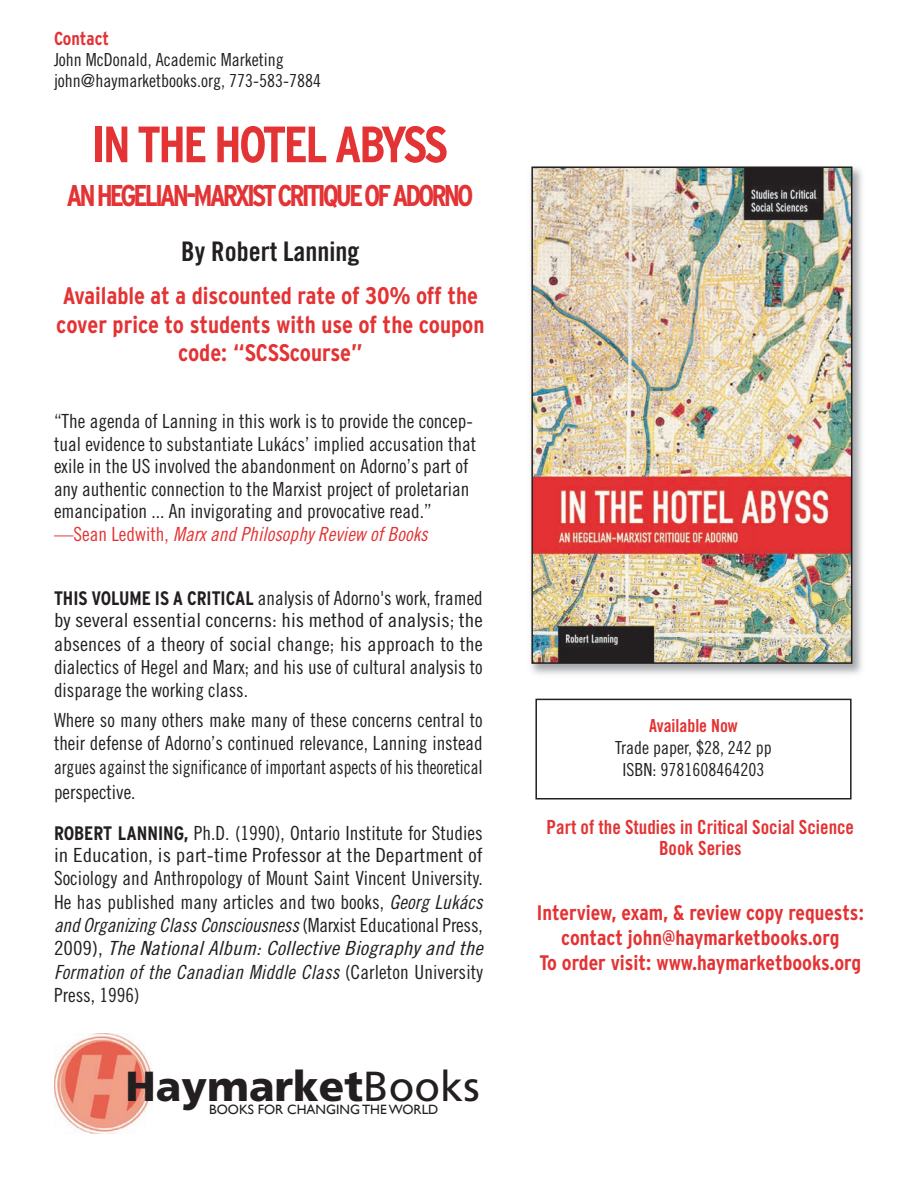
<style>
.page{position:relative;width:918px;height:1188px;background:#fff}
.page>*{position:absolute;margin:0;border:0;box-sizing:border-box;transform-origin:0 0}
.t1{font:700 condensed 51px "Interstate";letter-spacing:-.05em;color:#e33334}
.t2{font:900 42px "Frutiger";color:#231f20}
.t3{font:700 condensed 30px "Interstate";letter-spacing:-.1em;color:#e33334}
.t4{font:27px "Trade Gothic Bold Cond Twenty";color:#231f20}
.t5{font:700 condensed 24px/28.8px "Interstate";color:#e33334;text-align:center}
.t6{font:700 condensed 21px/25.2px "Interstate";color:#e33334;text-align:center}
.t7{font:19.5px/23px "Trade Gothic Cond Eighteen";color:#231f20;text-align:justify}
.t8{font:19.5px/23.4px "Trade Gothic Cond Eighteen Obl";letter-spacing:.01em;color:#231f20;text-align:justify}
.t9{font:19.5px/21px "Trade Gothic Bold Cond Twenty";color:#e33334;text-align:center}
.t10{font:19.5px "Trade Gothic Cond Eighteen Obl";color:#e33334}
.t11{font:700 condensed 18.75px "Interstate";color:#e33334}
.t12{font:18px/21.6px "Trade Gothic Cond Eighteen";color:#231f20;text-align:center}
.t13{font:18px "Trade Gothic Bold Cond Twenty";color:#e33334}
.t14{font:13.5px "Gill Sans";color:#231f20}
.s1{font-family:"Trade Gothic Cond Eighteen"}
.s2{font-family:"Interstate";font-weight:700;font-stretch:condensed}
.s3{font-family:"Trade Gothic Cond Eighteen Obl"}
.s4{font-weight:400}
</style>
<div class="page">
<img style="left:531px;top:166px;width:331px;height:509px">
<img style="left:534px;top:169px;width:315px;height:492px">
<div style="left:531px;top:166px;width:321px;height:498px;border:2px solid #231f20"></div>
<div style="left:535px;top:699px;width:317px;height:101px;border:2px solid #231f20"></div>
<img style="left:54px;top:1033px;width:99px;height:101px">
<p class="t11" style="left:54px;top:28px;width:57px">Contact</p>
<p class="t12" style="left:54px;top:51px;width:269px;line-height:21px;text-align:left">John McDonald, Academic Marketing john@haymarketbooks.org, 773-583-7884</p>
<h1 class="t1" style="left:92px;top:115px;width:358px">IN THE HOTEL ABYSS</h1>
<h3 class="t3" style="left:66px;top:178px;width:409px">AN HEGELIAN-MARXIST CRITIQUE OF ADORNO</h3>
<h3 class="t4" style="left:181px;top:241px;width:180px">By Robert Lanning</h3>
<p class="t5" style="left:56px;top:281px;width:430px">Available at a discounted rate of 30% off the cover price to students with use of the coupon code: “SCSScourse”</p>
<p class="t7" style="left:54px;top:411px;width:424px;line-height:22.5px;text-align:left">“The agenda of Lanning in this work is to provide the concep&shy;tual evidence to substantiate Lukács’ implied accusation that exile in the US involved the abandonment on Adorno’s part of any authentic connection to the Marxist project of proletarian emancipation ... An invigorating and provocative read.”</p>
<p class="t10" style="left:54px;top:526px;width:375px"><span class="s1">—Sean Ledwith,</span> Marx and Philosophy Review of Books</p>
<p class="t7" style="left:54px;top:589px;width:430px"><span class="s2">THIS VOLUME IS A CRITICAL</span> analysis of Adorno's work, framed by several essential concerns: his method of analysis; the absences of a theory of social change; his approach to the dialectics of Hegel and Marx; and his use of cultural analysis to disparage the working class.</p>
<p class="t7" style="left:54px;top:710px;width:430px;line-height:23.9px">Where so many others make many of these concerns central to their defense of Adorno’s continued relevance, Lanning instead argues against the significance of important aspects of his theoretical perspective.</p>
<p class="t7" style="left:54px;top:823px;width:430px"><span class="s2">ROBERT LANNING,</span> Ph.D. (1990), Ontario Institute for Studies in Education, is part-time Professor at the Department of Sociology and Anthropology of Mount Saint Vincent University.<br>He has published many articles and two books, <span class="s3">Georg Lukács</span></p>
<p class="t8" style="left:54px;top:915px;width:430px">and Organizing Class Consciousness <span class="s1">(Marxist Educational Press, 2009),</span> The National Album: Collective Biography and the Formation of the Canadian Middle Class <span class="s1">(Carleton University</span></p>
<p class="t7" style="left:54px;top:985px;width:87px">Press, 1996)</p>
<h2 class="t2" style="left:125px;top:1069px;width:356px">Haymarket<span class="s4">Books</span></h2>
<p class="t14" style="left:209px;top:1102px;width:231px">BOOKS FOR CHANGING THE WORLD</p>
<p class="t13" style="left:649px;top:719px;width:90px">Available Now</p>
<p class="t12" style="left:615px;top:738px;width:158px">Trade paper, $28, 242 pp<br>ISBN: 9781608464203</p>
<p class="t9" style="left:547px;top:818px;width:309px">Part of the Studies in Critical Social Science<br>Book Series</p>
<p class="t6" style="left:537px;top:900px;width:328px">Interview, exam, &amp; review copy requests: contact john@haymarketbooks.org<br>To order visit: www.haymarketbooks.org</p>
</div>
